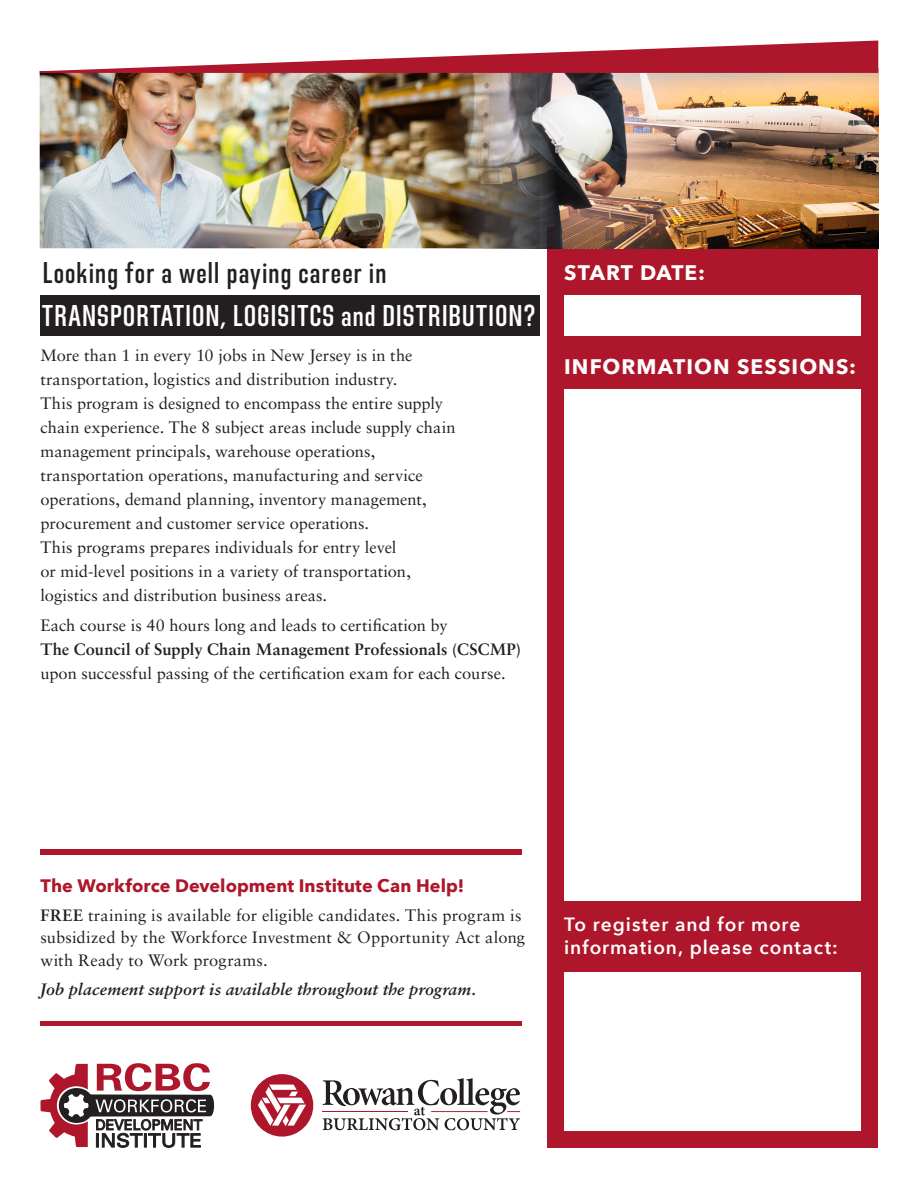
<style>
.page{position:relative;width:918px;height:1188px;background:#fff}
.page>*{position:absolute;margin:0;border:0;box-sizing:border-box;transform-origin:0 0}
.t1{font:30px "Directors Gothic 220 S Bd";letter-spacing:.01em;color:#fff}
.t2{font:30px "Directors Gothic 220 S Bd";letter-spacing:.02em;color:#231f20}
.t3{font:700 21px "Avenir Next";letter-spacing:.05em;color:#fff}
.t4{font:600 19.2px "Avenir Next";letter-spacing:.05em;color:#fff}
.t5{font:700 18px "Avenir Next";letter-spacing:.005em;color:#ae172b}
.t6{font:16.5px/24px "Sabon LT Std";letter-spacing:.005em;color:#231f20}
.t7{font:italic 700 16.5px "Sabon LT Std";letter-spacing:.005em;color:#231f20}
.s1{font-weight:700}
</style>
<div class="page">
<div style="left:40px;top:295px;width:500px;height:41px;background:#231f20"></div>
<div style="left:547px;top:227px;width:331px;height:921px;background:#ae172b"></div>
<svg style="left:40px;top:1063px;width:174px;height:85px"></svg>
<svg style="left:323px;top:1078px;width:197px;height:52px"></svg>
<hr style="left:323px;top:1111px;width:85px;height:1px;background:#ae172b">
<div style="left:251px;top:1074px;width:62px;height:63px;background:#ae172b;border-radius:50%"></div>
<svg style="left:258px;top:1085px;width:48px;height:41px"></svg>
<img style="left:40px;top:73px;width:393px;height:175px">
<img style="left:433px;top:73px;width:445px;height:175px">
<svg style="left:40px;top:41px;width:838px;height:32px"></svg>
<div style="left:564px;top:389px;width:297px;height:512px;background:#fff"></div>
<div style="left:564px;top:972px;width:297px;height:159px;background:#fff"></div>
<div style="left:564px;top:295px;width:297px;height:41px;background:#fff"></div>
<hr style="left:40px;top:1022px;width:482px;height:4px;background:#ae172b">
<div style="left:40px;top:849px;width:482px;height:6px;background:#ae172b"></div>
<p class="t2" style="left:42px;top:256px;width:346px">Looking for a well paying career in</p>
<p class="t1" style="left:42px;top:300px;width:495px">TRANSPORTATION, LOGISITCS and DISTRIBUTION?</p>
<p class="t6" style="left:40px;top:343px;width:373px">More than 1 in every 10 jobs in New Jersey is in the</p>
<p class="t6" style="left:40px;top:367px;width:359px">transportation, logistics and distribution industry.</p>
<p class="t6" style="left:40px;top:391px;width:404px">This program is designed to encompass the entire supply</p>
<p class="t6" style="left:40px;top:415px;width:417px">chain experience. The 8 subject areas include supply chain management principals, warehouse operations, transportation operations, manufacturing and service operations, demand planning, inventory management, procurement and customer service operations.<br>This programs prepares individuals for entry level<br>or mid-level positions in a variety of transportation, logistics and distribution business areas.</p>
<p class="t6" style="left:40px;top:614px;width:482px">Each course is 40 hours long and leads to certification by<br><span class="s1">The Council of Supply Chain Management Professionals (CSCMP) </span>upon successful passing of the certification exam for each course.</p>
<p class="t3" style="left:564px;top:255px;width:143px">START DATE:</p>
<p class="t3" style="left:564px;top:349px;width:293px">INFORMATION SESSIONS:</p>
<p class="t5" style="left:40px;top:870px;width:425px">The Workforce Development Institute Can Help!</p>
<p class="t6" style="left:40px;top:904px;width:486px;line-height:22.5px"><span class="s1">FREE</span> training is available for eligible candidates. This program is subsidized by the Workforce Investment &amp; Opportunity Act along with Ready to Work programs.</p>
<p class="t7" style="left:40px;top:979px;width:437px">Job placement support is available throughout the program.</p>
<p class="t4" style="left:564px;top:908px;width:238px">To register and for more</p>
<p class="t4" style="left:564px;top:931px;width:275px">information, please contact:</p>
</div>
